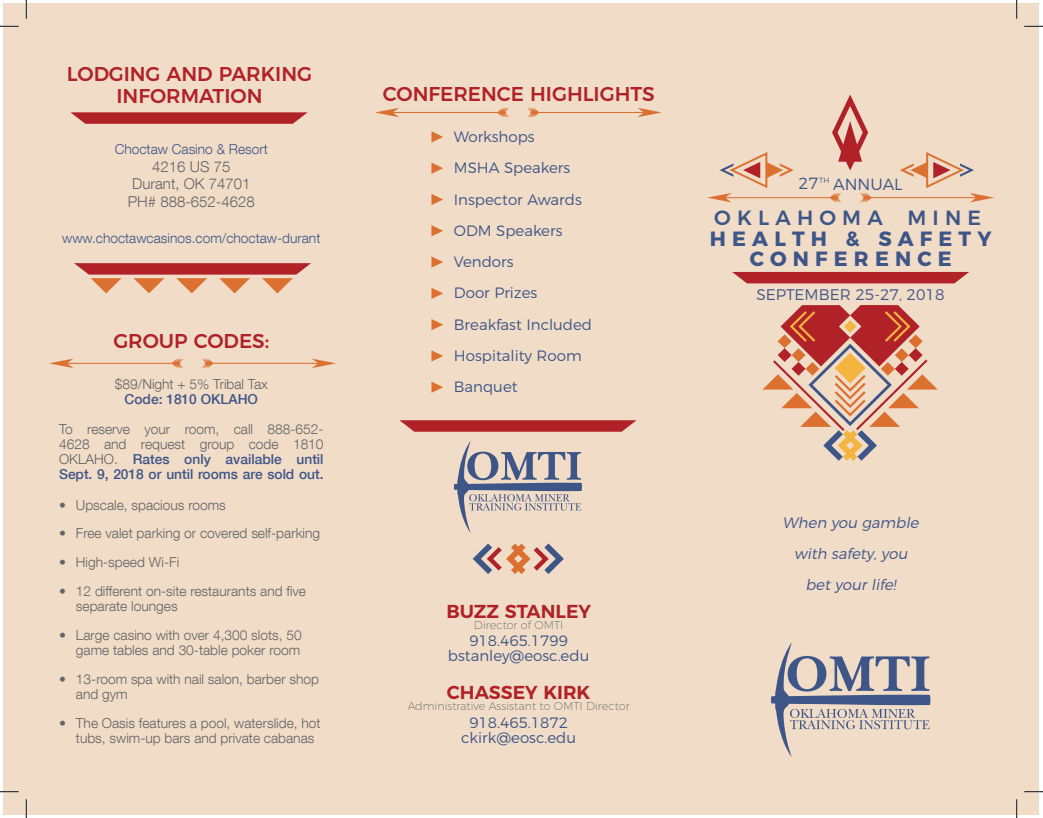
<style>
.page{position:relative;width:1043px;height:818px;background:#fff}
.page>*{position:absolute;margin:0;border:0;box-sizing:border-box;transform-origin:0 0}
.t1{font:700 20.62px "Montserrat";color:#3d5587}
.t2{font:500 20.62px "Montserrat";color:#3d5587}
.t3{font:500 20px "Montserrat";color:#b12228}
.t4{font:600 18.75px "Montserrat";color:#b12228}
.t5{font:300 16.12px "Montserrat";color:#3d5587}
.t6{font:300 15.38px "Montserrat";color:#3d5587}
.t7{font:300 15px "Montserrat";color:#3d5587}
.t8{font:italic 300 15px/31.2px "Montserrat";letter-spacing:-.015em;color:#3d5587;text-align:center}
.t9{font:300 15px "Helvetica Neue LT Com";color:#636366}
.t10{font:300 13.75px/15px "Helvetica Neue LT Com";color:#636366}
.t11{font:300 13.75px "Helvetica Neue LT Com";color:#3d5587}
.t12{font:500 13.75px "Helvetica Neue LT Com";color:#3d5587}
.t13{font:200 11.25px "Montserrat";color:#636366}
.s1{font-weight:500;color:#3d5587}
</style>
<div class="page">
<div style="left:4px;top:4px;width:1035px;height:810px;background:#f1dcc7"></div>
<svg style="left:454px;top:441px;width:128px;height:92px"></svg>
<div style="left:732px;top:272px;width:237px;height:11px;background:#b12228"></div>
<svg style="left:707px;top:95px;width:287px;height:108px"></svg>
<svg style="left:762px;top:305px;width:175px;height:155px"></svg>
<svg style="left:771px;top:643px;width:159px;height:114px"></svg>
<svg style="left:431px;top:131px;width:12px;height:11px"></svg>
<svg style="left:431px;top:162px;width:12px;height:12px"></svg>
<svg style="left:431px;top:194px;width:12px;height:11px"></svg>
<svg style="left:431px;top:225px;width:12px;height:11px"></svg>
<svg style="left:431px;top:256px;width:12px;height:12px"></svg>
<svg style="left:431px;top:288px;width:12px;height:11px"></svg>
<svg style="left:431px;top:319px;width:12px;height:11px"></svg>
<svg style="left:431px;top:350px;width:12px;height:11px"></svg>
<svg style="left:431px;top:381px;width:12px;height:12px"></svg>
<svg style="left:399px;top:420px;width:237px;height:11px;background:#b63034"></svg>
<svg style="left:472px;top:543px;width:92px;height:31px"></svg>
<svg style="left:70px;top:112px;width:238px;height:12px;background:#b73538"></svg>
<svg style="left:375px;top:107px;width:134px;height:11px"></svg>
<svg style="left:527px;top:107px;width:135px;height:11px"></svg>
<svg style="left:74px;top:263px;width:237px;height:30px"></svg>
<svg style="left:49px;top:358px;width:134px;height:10px"></svg>
<svg style="left:202px;top:358px;width:134px;height:10px"></svg>
<svg style="left:0;top:25px;width:19px;height:2px"></svg>
<svg style="left:1024px;top:25px;width:18px;height:2px"></svg>
<svg style="left:0;top:790px;width:19px;height:2px"></svg>
<svg style="left:1024px;top:791px;width:18px;height:1px"></svg>
<svg style="left:25px;top:0;width:2px;height:19px"></svg>
<svg style="left:25px;top:799px;width:2px;height:19px"></svg>
<svg style="left:1015px;top:0;width:2px;height:19px"></svg>
<svg style="left:1015px;top:799px;width:2px;height:19px"></svg>
<p class="t3" style="left:67px;top:58px;width:247px">LODGING AND PARKING</p>
<p class="t3" style="left:116px;top:80px;width:148px">INFORMATION</p>
<p class="t11" style="left:115px;top:141px;width:155px">Choctaw Casino &amp; Resort</p>
<p class="t9" style="left:152px;top:157px;width:80px">4216 US 75</p>
<p class="t9" style="left:132px;top:175px;width:120px">Durant, OK 74701</p>
<p class="t9" style="left:128px;top:192px;width:129px">PH# 888-652-4628</p>
<p class="t11" style="left:62px;top:230px;width:260px">www.choctawcasinos.com/choctaw-durant</p>
<p class="t3" style="left:113px;top:325px;width:157px">GROUP CODES:</p>
<p class="t10" style="left:115px;top:377px;width:154px">$89/Night + 5% Tribal Tax</p>
<p class="t12" style="left:125px;top:391px;width:135px">Code: 1810 OKLAHO</p>
<p class="t10" style="left:59px;top:422px;width:266px;text-align:justify">To reserve your room, call 888-652- 4628 and request group code 1810<br>OKLAHO. <span class="s1">Rates only available until Sept. 9, 2018 or until rooms are sold out.</span></p>
<p class="t10" style="left:59px;top:497px;width:168px">• Upscale, spacious rooms</p>
<p class="t10" style="left:59px;top:525px;width:262px">• Free valet parking or covered self-parking</p>
<p class="t10" style="left:59px;top:554px;width:122px">• High-speed Wi-Fi</p>
<p class="t10" style="left:76px;top:583px;width:231px;text-indent:-17px">• 12 different on-site restaurants and five separate lounges</p>
<p class="t10" style="left:59px;top:627px;width:244px;text-align:right">• Large casino with over 4,300 slots, 50 game tables and 30-table poker room</p>
<p class="t10" style="left:76px;top:671px;width:244px;text-indent:-17px">• 13-room spa with nail salon, barber shop and gym</p>
<p class="t10" style="left:76px;top:715px;width:246px;text-indent:-17px">• The Oasis features a pool, waterslide, hot tubs, swim-up bars and private cabanas</p>
<p class="t3" style="left:383px;top:78px;width:273px">CONFERENCE HIGHLIGHTS</p>
<p class="t7" style="left:454px;top:125px;width:82px">Workshops</p>
<p class="t7" style="left:454px;top:156px;width:118px">MSHA Speakers</p>
<p class="t7" style="left:454px;top:187px;width:129px">Inspector Awards</p>
<p class="t7" style="left:454px;top:219px;width:110px">ODM Speakers</p>
<p class="t7" style="left:454px;top:250px;width:61px">Vendors</p>
<p class="t7" style="left:454px;top:281px;width:85px">Door Prizes</p>
<p class="t7" style="left:454px;top:312px;width:140px">Breakfast Included</p>
<p class="t7" style="left:454px;top:344px;width:129px">Hospitality Room</p>
<p class="t7" style="left:454px;top:375px;width:65px">Banquet</p>
<p class="t4" style="left:446px;top:595px;width:146px">BUZZ STANLEY</p>
<p class="t13" style="left:474px;top:616px;width:91px">Director of OMTI</p>
<p class="t7" style="left:469px;top:629px;width:100px">918.465.1799</p>
<p class="t7" style="left:448px;top:644px;width:143px">bstanley@eosc.edu</p>
<p class="t4" style="left:447px;top:676px;width:145px">CHASSEY KIRK</p>
<p class="t13" style="left:408px;top:697px;width:223px">Administrative Assistant to OMTI Director</p>
<p class="t7" style="left:469px;top:710px;width:100px">918.465.1872</p>
<p class="t7" style="left:461px;top:725px;width:116px">ckirk@eosc.edu</p>
<p class="t5" style="left:798px;top:171px;width:105px">27<sup>TH</sup> ANNUAL</p>
<h1 class="t2" style="left:714px;top:201px;width:268px">O K L A H O M A M I N E</h1>
<h1 class="t1" style="left:710px;top:222px;width:283px">H E A L T H &amp; S A F E T Y</h1>
<h1 class="t1" style="left:749px;top:242px;width:204px">C O N F E R E N C E</h1>
<p class="t6" style="left:756px;top:282px;width:190px">SEPTEMBER 25-27, 2018</p>
<p class="t8" style="left:782px;top:505px;width:141px">When you gamble with safety,you betyourlife!</p>
</div>
